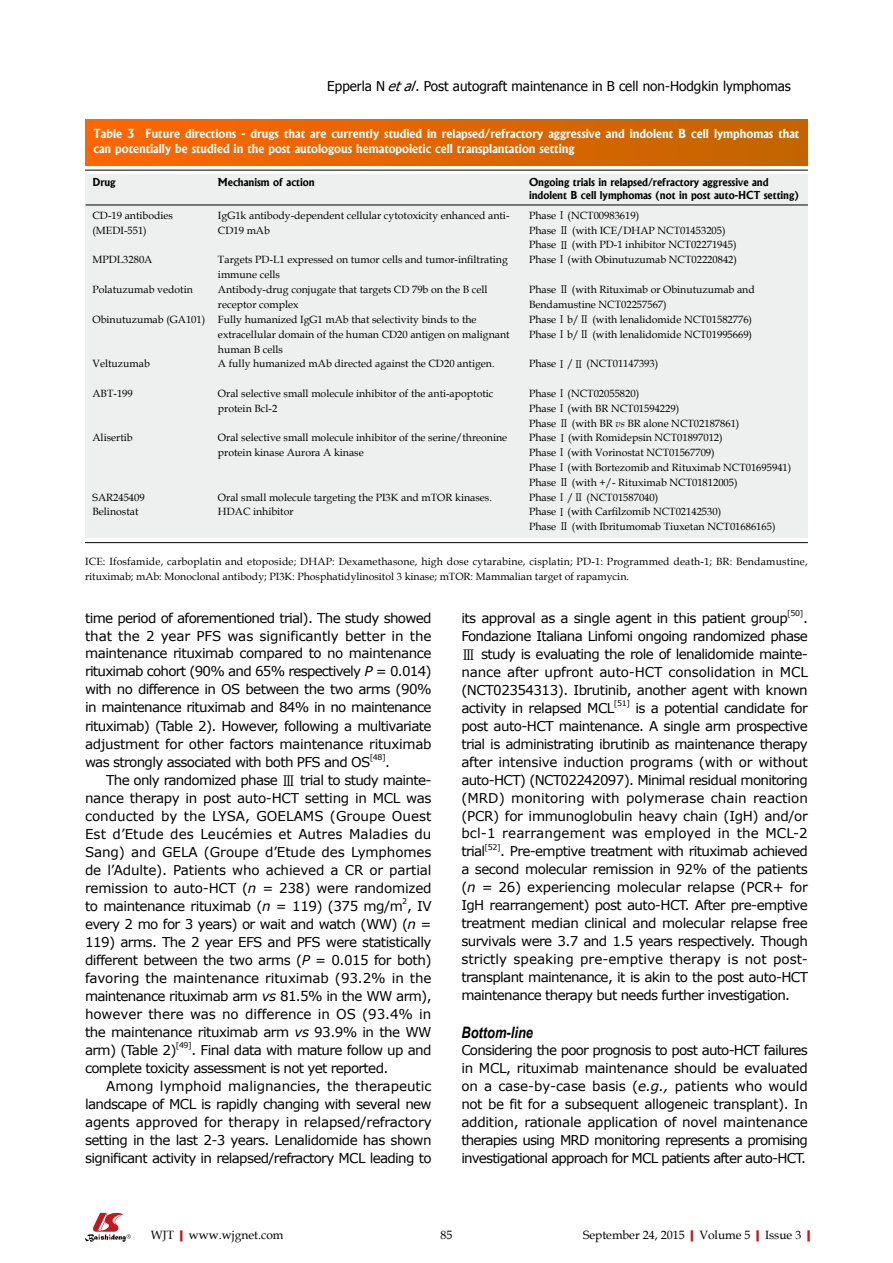
<style>
.page{position:relative;width:893px;height:1263px;background:#fff}
.page>*{position:absolute;margin:0;border:0;box-sizing:border-box;transform-origin:0 0}
.t1{font:italic 700 15.75px "Arial Narrow";color:#000}
.t2{font:13.5px/18px "Verdana";letter-spacing:-.04em;color:#000;text-align:justify}
.t3{font:13.5px "Verdana";letter-spacing:-.01em;color:#000}
.t4{font:13.5px "Verdana";color:#000}
.t5{font:13.5px "Tahoma";color:#000}
.t6{font:13.5px "Verdana";letter-spacing:.005em;color:#000}
.t7{font:13.5px "Verdana";letter-spacing:-.015em;color:#000}
.t8{font:13.5px "Verdana";letter-spacing:-.005em;color:#000}
.t9{font:700 12px/15px "Albertus";color:#fff}
.t10{font:12px "Book Antiqua";color:#000}
.t11{font:10.5px/15px "Book Antiqua";color:#000}
.t12{font:700 10.5px/12.6px "Albertus";color:#000}
.t13{font:7.8px "Verdana";letter-spacing:-.05em;color:#000}
.s1{font-style:italic}
.s2{font-family:"Koz Min Pro"}
.s3{font-family:"Koz Min Pro";font-size:14.25px}
.s4{font-weight:700;color:#c01920}
</style>
<div class="page">
<svg style="left:85px;top:1213px;width:46px;height:29px"></svg>
<div style="left:85px;top:174px;width:723px;height:364px;background:#eeefef"></div>
<div style="left:85px;top:119px;width:723px;height:46px;background:linear-gradient(to right,#f60,#c16500)"></div>
<hr style="left:85px;top:170px;width:723px;height:1px;background:#000">
<hr style="left:86px;top:205px;width:722px;height:1px;background:#000">
<hr style="left:85px;top:542px;width:723px;height:1px;background:#000">
<p class="t5" style="left:327px;top:77px;width:465px">Epperla N <span class="s1">etal</span>. Post autograft maintenance in B cell non-Hodgkin lymphomas</p>
<p class="t9" style="left:94px;top:126px;width:707px">Table 3 Future directions - drugs that are currently studied in relapsed/refractory aggressive and indolent B cell lymphomas that can potentially be studied in the post autologous hematopoietic cell transplantation setting</p>
<p class="t12" style="left:92px;top:176px;width:25px">Drug</p>
<p class="t12" style="left:218px;top:176px;width:98px">Mechanism of action</p>
<p class="t12" style="left:529px;top:176px;width:272px">Ongoing trials in relapsed/refractory aggressive and indolent B cell lymphomas (not in post auto-HCT setting)</p>
<p class="t11" style="left:92px;top:207px;width:82px">CD-19 antibodies (MEDI-551)</p>
<p class="t11" style="left:218px;top:207px;width:293px">IgG1k antibody-dependent cellular cytotoxicity enhanced anti-<br>CD19 mAb</p>
<p class="t11" style="left:529px;top:208px;width:209px">Phase<span class="s2">Ⅰ</span>(NCT00983619)<br>Phase <span class="s2">Ⅱ</span> (with ICE/DHAP NCT01453205)<br>Phase <span class="s2">Ⅱ</span> (with PD-1 inhibitor NCT02271945)</p>
<p class="t11" style="left:92px;top:252px;width:61px">MPDL3280A</p>
<p class="t11" style="left:218px;top:252px;width:291px">Targets PD-L1 expressed on tumor cells and tumor-infiltrating immune cells</p>
<p class="t11" style="left:529px;top:252px;width:209px">Phase<span class="s2">Ⅰ</span>(with Obinutuzumab NCT02220842)</p>
<p class="t11" style="left:92px;top:281px;width:102px">Polatuzumab vedotin</p>
<p class="t11" style="left:218px;top:281px;width:271px">Antibody-drug conjugate that targets CD 79b on the B cell receptor complex</p>
<p class="t11" style="left:529px;top:281px;width:227px">Phase <span class="s2">Ⅱ</span> (with Rituximab or Obinutuzumab and<br>Bendamustine NCT02257567)</p>
<p class="t11" style="left:218px;top:311px;width:293px;text-indent:-125px">Obinutuzumab (GA101) Fully humanized IgG1 mAb that selectivity binds to the extracellular domain of the human CD20 antigen on malignant human B cells</p>
<p class="t11" style="left:529px;top:311px;width:225px">Phase<span class="s2">Ⅰ</span>b/<span class="s2">Ⅱ</span> (with lenalidomide NCT01582776)<br>Phase<span class="s2">Ⅰ</span>b/<span class="s2">Ⅱ</span> (with lenalidomide NCT01995669)</p>
<p class="t11" style="left:92px;top:356px;width:59px">Veltuzumab</p>
<p class="t11" style="left:218px;top:356px;width:278px">A fully humanized mAb directed against the CD20 antigen.</p>
<p class="t11" style="left:529px;top:356px;width:131px">Phase<span class="s2">Ⅰ</span>/<span class="s2">Ⅱ</span> (NCT01147393)</p>
<p class="t11" style="left:92px;top:386px;width:42px">ABT-199</p>
<p class="t11" style="left:218px;top:386px;width:277px">Oral selective small molecule inhibitor of the anti-apoptotic protein Bcl-2</p>
<p class="t11" style="left:529px;top:386px;width:212px">Phase<span class="s2">Ⅰ</span>(NCT02055820)<br>Phase<span class="s2">Ⅰ</span>(with BR NCT01594229)<br>Phase <span class="s2">Ⅱ</span> (with BR <span class="s1">vs</span> BR alone NCT02187861)</p>
<p class="t11" style="left:92px;top:430px;width:42px">Alisertib</p>
<p class="t11" style="left:218px;top:430px;width:291px">Oral selective small molecule inhibitor of the serine/threonine protein kinase Aurora A kinase</p>
<p class="t11" style="left:529px;top:430px;width:264px">Phase <span class="s2">Ⅰ</span>(with Romidepsin NCT01897012)<br>Phase<span class="s2">Ⅰ</span>(with Vorinostat NCT01567709)<br>Phase<span class="s2">Ⅰ</span>(with Bortezomib and Rituximab NCT01695941)<br>Phase <span class="s2">Ⅱ</span> (with +/- Rituximab NCT01812005)</p>
<p class="t11" style="left:92px;top:489px;width:54px">SAR245409</p>
<p class="t11" style="left:218px;top:489px;width:275px">Oral small molecule targeting the PI3K and mTOR kinases.</p>
<p class="t11" style="left:529px;top:489px;width:131px">Phase<span class="s2">Ⅰ</span>/<span class="s2">Ⅱ</span> (NCT01587040)</p>
<p class="t11" style="left:92px;top:504px;width:47px">Belinostat</p>
<p class="t11" style="left:218px;top:504px;width:77px">HDAC inhibitor</p>
<p class="t11" style="left:529px;top:504px;width:248px">Phase<span class="s2">Ⅰ</span>(with Carfilzomib NCT02142530)<br>Phase <span class="s2">Ⅱ</span> (with Ibritumomab Tiuxetan NCT01686165)</p>
<p class="t11" style="left:85px;top:554px;width:724px">ICE: Ifosfamide, carboplatin and etoposide; DHAP: Dexamethasone, high dose cytarabine, cisplatin; PD-1: Programmed death-1; BR: Bendamustine, rituximab; mAb: Monoclonal antibody; PI3K: Phosphatidylinositol 3 kinase; mTOR: Mammalian target of rapamycin.</p>
<p class="t2" style="left:85px;top:608px;width:348px">time period of aforementioned trial). The study showed that the 2 year PFS was significantly better in the maintenance rituximab compared to no maintenance rituximab cohort (90% and 65% respectively <span class="s1">P</span> = 0.014) with no difference in OS between the two arms (90% in maintenance rituximab and 84% in no maintenance rituximab) (Table 2). However, following a multivariate adjustment for other factors maintenance rituximab was strongly associated with both PFS and OS</p>
<p class="t13" style="left:370px;top:752px;width:17px">[48]</p>
<p class="t2" style="left:385px;top:752px;width:6px">.</p>
<p class="t2" style="left:106px;top:771px;width:325px">The only randomized phase <span class="s3">Ⅲ</span> trial to study mainte-</p>
<p class="t2" style="left:85px;top:788px;width:348px">nance therapy in post auto-HCT setting in MCL was</p>
<p class="t4" style="left:85px;top:807px;width:348px">conducted by the LYSA, GOELAMS (Groupe Ouest</p>
<p class="t6" style="left:85px;top:825px;width:348px">Est d’Etude des Leucémies et Autres Maladies du</p>
<p class="t8" style="left:85px;top:843px;width:348px">Sang) and GELA (Groupe d’Etude des Lymphomes</p>
<p class="t3" style="left:85px;top:861px;width:348px">de l’Adulte). Patients who achieved a CR or partial</p>
<p class="t7" style="left:85px;top:879px;width:348px">remission to auto-HCT (<span class="s1">n</span> = 238) were randomized</p>
<p class="t2" style="left:85px;top:896px;width:348px">to maintenance rituximab (<span class="s1">n</span> = 119) (375 mg/m , IV</p>
<p class="t13" style="left:402px;top:896px;width:7px">2</p>
<p class="t2" style="left:85px;top:914px;width:348px">every 2 mo for 3 years) or wait and watch (WW) (<span class="s1">n</span> = 119) arms. The 2 year EFS and PFS were statistically different between the two arms (<span class="s1">P</span> = 0.015 for both) favoring the maintenance rituximab (93.2% in the maintenance rituximab arm <span class="s1">vs</span> 81.5% in the WW arm), however there was no difference in OS (93.4% in the maintenance rituximab arm <span class="s1">vs</span> 93.9% in the WW arm) (Table 2)</p>
<p class="t13" style="left:176px;top:1040px;width:17px">[49]</p>
<p class="t2" style="left:191px;top:1040px;width:242px">. Final data with mature follow up and</p>
<p class="t2" style="left:85px;top:1058px;width:305px">complete toxicity assessment is not yet reported.</p>
<p class="t4" style="left:106px;top:1077px;width:327px">Among lymphoid malignancies, the therapeutic</p>
<p class="t2" style="left:85px;top:1094px;width:348px">landscape of MCL is rapidly changing with several new</p>
<p class="t3" style="left:85px;top:1113px;width:348px">agents approved for therapy in relapsed/refractory</p>
<p class="t2" style="left:85px;top:1130px;width:348px">setting in the last 2-3 years. Lenalidomide has shown</p>
<p class="t2" style="left:85px;top:1148px;width:348px">significant activity in relapsed/refractory MCL leading to</p>
<p class="t2" style="left:461px;top:608px;width:328px">its approval as a single agent in this patient group</p>
<p class="t13" style="left:787px;top:608px;width:18px">[50]</p>
<p class="t2" style="left:461px;top:608px;width:348px;text-align:left;text-indent:342px">.<br>Fondazione Italiana Linfomi ongoing randomized phase <span class="s3">Ⅲ</span> study is evaluating the role of lenalidomide mainte&shy;nance after upfront auto-HCT consolidation in MCL (NCT02354313). Ibrutinib, another agent with known activity in relapsed MCL</p>
<p class="t13" style="left:614px;top:698px;width:18px">[51]</p>
<p class="t2" style="left:461px;top:698px;width:348px;text-indent:174px">is a potential candidate for post auto-HCT maintenance. A single arm prospective trial is administrating ibrutinib as maintenance therapy after intensive induction programs (with or without auto-HCT) (NCT02242097). Minimal residual monitoring (MRD) monitoring with polymerase chain reaction (PCR) for immunoglobulin heavy chain (IgH) and/or bcl-1 rearrangement was employed in the MCL-2 trial</p>
<p class="t13" style="left:485px;top:842px;width:17px">[52]</p>
<p class="t2" style="left:461px;top:842px;width:348px;text-indent:39px">. Pre-emptive treatment with rituximab achieved a second molecular remission in 92% of the patients (<span class="s1">n</span> = 26) experiencing molecular relapse (PCR+ for IgH rearrangement) post auto-HCT. After pre-emptive treatment median clinical and molecular relapse free survivals were 3.7 and 1.5 years respectively. Though strictly speaking pre-emptive therapy is not post&shy;transplant maintenance, it is akin to the post auto-HCT maintenance therapy but needs further investigation.</p>
<p class="t1" style="left:461px;top:1021px;width:73px">Bottom-line</p>
<p class="t2" style="left:461px;top:1041px;width:348px">Considering the poor prognosis to post auto-HCT failures in MCL, rituximab maintenance should be evaluated on a case-by-case basis (<span class="s1">e.g.,</span> patients who would not be fit for a subsequent allogeneic transplant). In addition, rationale application of novel maintenance therapies using MRD monitoring represents a promising investigational approach for MCL patients after auto-HCT.</p>
<p class="t10" style="left:151px;top:1226px;width:134px">WJT<span class="s4">|</span>www.wjgnet.com</p>
<p class="t10" style="left:440px;top:1226px;width:13px">85</p>
<p class="t10" style="left:583px;top:1226px;width:234px">September 24, 2015<span class="s4">|</span>Volume 5<span class="s4">|</span>Issue 3<span class="s4">|</span></p>
</div>
